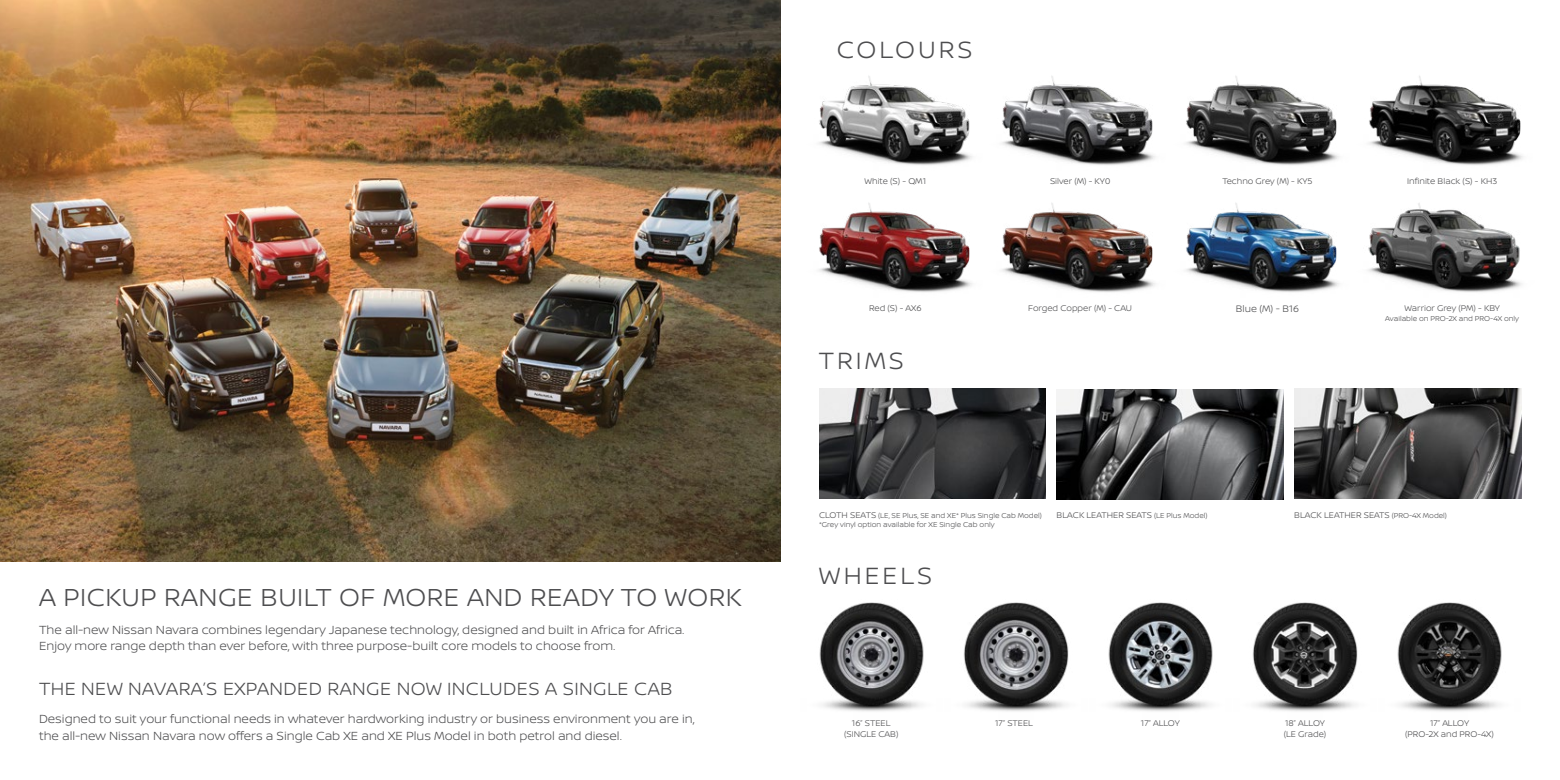
<style>
.page{position:relative;width:1560px;height:780px;background:#fff}
.page>*{position:absolute;margin:0;border:0;box-sizing:border-box;transform-origin:0 0}
.t1{font:300 26.12px "Nissan Brand";letter-spacing:.02em;color:#4d4d4f}
.t2{font:300 25px "Nissan Brand";letter-spacing:.12em;color:#4d4d4f}
.t3{font:300 18.75px "Nissan Brand";letter-spacing:.02em;color:#4d4d4f}
.t4{font:300 12.5px/16.2px "Nissan Brand";color:#4d4d4f}
.t5{font:300 10px "Nissan Brand";color:#4d4d4f}
.t6{font:300 8.75px/10.5px "Nissan Brand";color:#4d4d4f;text-align:center}
.t7{font:300 7.5px/9.4px "Nissan Brand";color:#4d4d4f}
.s1{font-size:8.75px}
.s2{font-size:7.5px}
</style>
<div class="page">
<img style="left:0;top:0;width:780px;height:561px">
<img style="left:819px;top:389px;width:226px;height:109px">
<img style="left:1056px;top:389px;width:227px;height:110px">
<img style="left:1294px;top:389px;width:226px;height:109px">
<img style="left:819px;top:602px;width:105px;height:109px">
<img style="left:963px;top:602px;width:106px;height:109px">
<img style="left:1108px;top:602px;width:105px;height:109px">
<img style="left:1252px;top:602px;width:106px;height:109px">
<img style="left:1397px;top:602px;width:105px;height:109px">
<img style="left:819px;top:76px;width:704px;height:89px">
<img style="left:819px;top:203px;width:703px;height:89px">
<h1 class="t1" style="left:39px;top:578px;width:704px">A PICKUP RANGE BUILT OF MORE AND READY TO WORK</h1>
<p class="t4" style="left:39px;top:621px;width:647px">The all-new Nissan Navara combines legendary Japanese technology, designed and built in Africa for Africa.<br>Enjoy more range depth than ever before, with three purpose-built core models to choose from.</p>
<h3 class="t3" style="left:39px;top:675px;width:635px">THE NEW NAVARA’S EXPANDED RANGE NOW INCLUDES A SINGLE CAB</h3>
<p class="t4" style="left:39px;top:710px;width:657px">Designed to suit your functional needs in whatever hardworking industry or business environment you are in, the all-new Nissan Navara now offers a Single Cab XE and XE Plus Model in both petrol and diesel.</p>
<h2 class="t2" style="left:836px;top:31px;width:137px">COLOURS</h2>
<p class="t6" style="left:864px;top:175px;width:63px">White (S) - QM1</p>
<p class="t6" style="left:1049px;top:175px;width:62px">Silver (M) - KY0</p>
<p class="t6" style="left:1222px;top:175px;width:92px">Techno Grey (M) - KY5</p>
<p class="t6" style="left:1406px;top:175px;width:91px">Infinite Black (S) - KH3</p>
<p class="t6" style="left:869px;top:302px;width:54px">Red (S) - AX6</p>
<p class="t5" style="left:1235px;top:301px;width:65px">Blue (M) - B16</p>
<p class="t6" style="left:1404px;top:302px;width:97px">Warrior Grey (PM) - KBY</p>
<p class="t7" style="left:1384px;top:314px;width:135px">Available on PRO-2X and PRO-4X only</p>
<p class="t6" style="left:1028px;top:302px;width:105px">Forged Copper (M) - CAU</p>
<h2 class="t2" style="left:818px;top:343px;width:86px">TRIMS</h2>
<p class="t7" style="left:819px;top:510px;width:224px"><span class="s1">CLOTH SEATS</span> (LE, SE Plus, SE and XE* Plus Single Cab Model) *Grey vinyl option available for XE Single Cab only</p>
<p class="t6" style="left:1056px;top:509px;width:152px">BLACK LEATHER SEATS <span class="s2">(LE Plus Model)</span></p>
<p class="t6" style="left:1294px;top:509px;width:154px">BLACK LEATHER SEATS <span class="s2">(PRO-4X Model)</span></p>
<h2 class="t2" style="left:818px;top:557px;width:115px">WHEELS</h2>
<p class="t6" style="left:844px;top:717px;width:56px">16” STEEL (SINGLE CAB)</p>
<p class="t6" style="left:995px;top:717px;width:39px">17” STEEL</p>
<p class="t6" style="left:1140px;top:717px;width:41px">17” ALLOY</p>
<p class="t6" style="left:1283px;top:717px;width:44px;text-align:left">18” ALLOY (LE Grade)</p>
<p class="t6" style="left:1404px;top:717px;width:90px">17” ALLOY<br>(PRO-2X and PRO-4X)</p>
</div>
